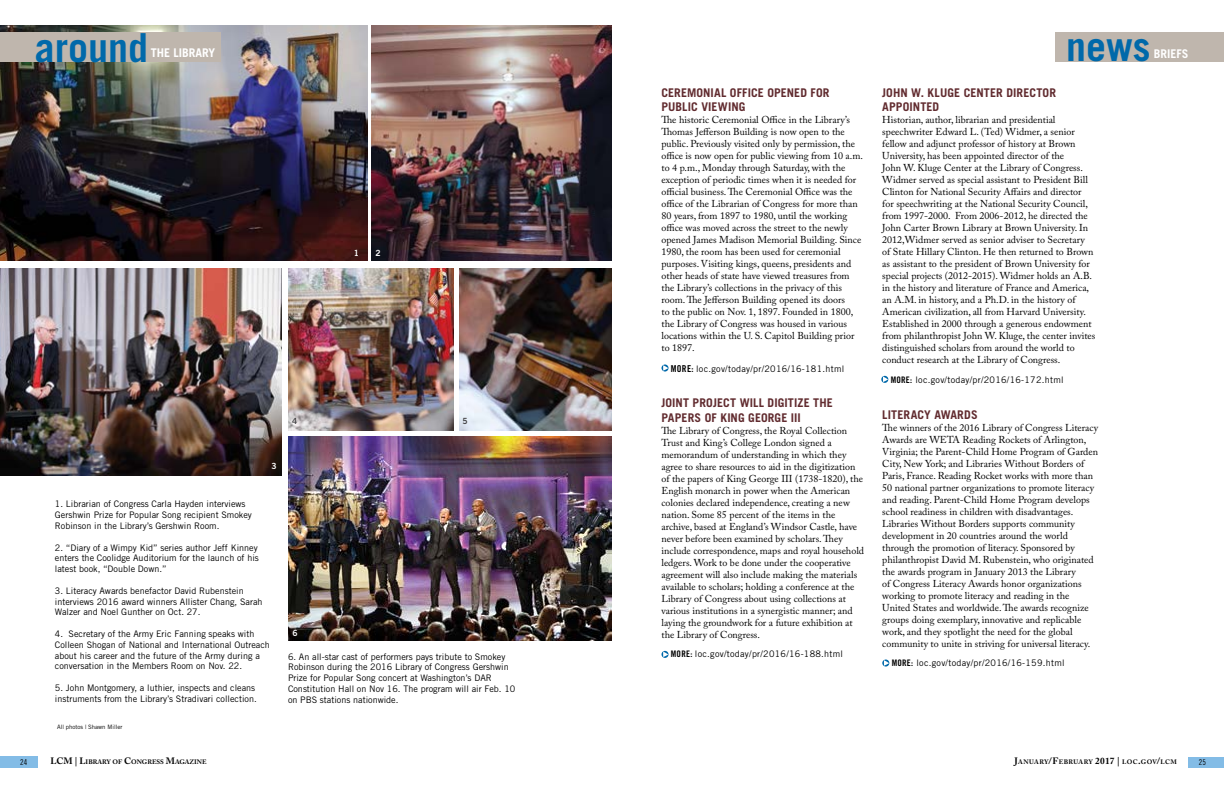
<style>
.page{position:relative;width:1224px;height:792px;background:#fff}
.page>*{position:absolute;margin:0;border:0;box-sizing:border-box;transform-origin:0 0}
.t1{font:700 40px "Trade Gothic";color:#0069aa}
.Header-News_Briefs{font:700 12px/14.4px "Trade Gothic";letter-spacing:.005em;color:#612b2f}
.More_Information{font:700 12px/14.4px "Trade Gothic";letter-spacing:.005em;color:#612b2f}
.t2{font:700 12px "Trade Gothic";color:#fff}
.Text-Dept{font:10px/12px "Adobe Caslon Pro";color:#000}
.photo_caption{font:9px/10.8px "Trade Gothic";color:#000}
.More_Information-2{font:9px "Trade Gothic";letter-spacing:.03em;color:#000}
.photo_caption-2{font:8.5px "Trade Gothic Bold Two";color:#fff}
.photo_caption-3{font:8.5px "Trade Gothic Bold Two";color:#414042}
.t3{font:8px "Trade Gothic Cond Eighteen";color:#000}
.t4{font:700 6.5px "Adobe Caslon Pro";letter-spacing:.055em;color:#000}
.t5{font:700 6.5px "Adobe Caslon Pro";letter-spacing:.01em;color:#000}
.photo_credit{font:6px "Trade Gothic";color:#000}
.s1{font-family:"Trade Gothic Bold Cond Twenty";font-size:9.5px}
.s2{font-family:"Trade Gothic Bold Cond Twenty"}
.s3{font-size:9.2px}
</style>
<div class="page">
<img style="left:372px;top:26px;width:240px;height:235px">
<img style="left:0;top:26px;width:367px;height:235px">
<img style="left:288px;top:437px;width:324px;height:204px">
<img style="left:460px;top:268px;width:152px;height:162px">
<img style="left:288px;top:268px;width:166px;height:162px">
<img style="left:0;top:268px;width:282px;height:207px">
<div style="left:1056px;top:32px;width:168px;height:30px;background:#bfb6ad"></div>
<div style="left:0;top:32px;width:220px;height:30px;background:#bfb6ad"></div>
<svg style="left:662px;top:651px;width:7px;height:7px"></svg>
<svg style="left:882px;top:660px;width:7px;height:7px"></svg>
<svg style="left:881px;top:376px;width:7px;height:7px"></svg>
<svg style="left:662px;top:364px;width:7px;height:8px"></svg>
<div style="left:0;top:757px;width:38px;height:11px;background:#83bce6"></div>
<div style="left:1188px;top:757px;width:36px;height:10px;background:#83bce6"></div>
<p class="t1" style="left:35px;top:23px;width:115px">around</p>
<p class="t2" style="left:151px;top:46px;width:66px">THE LIBRARY</p>
<p class="t1" style="left:1066px;top:23px;width:86px">news</p>
<p class="t2" style="left:1154px;top:46px;width:36px">BRIEFS</p>
<p class="photo_caption-2" style="left:354px;top:247px;width:7px">1</p>
<p class="photo_caption-2" style="left:376px;top:247px;width:7px">2</p>
<p class="photo_caption-3" style="left:292px;top:416px;width:7px">4</p>
<p class="photo_caption-3" style="left:462px;top:416px;width:7px">5</p>
<p class="photo_caption-2" style="left:271px;top:461px;width:7px">3</p>
<p class="photo_caption" style="left:55px;top:499px;width:198px">1. Librarian of Congress Carla Hayden interviews<br>Gershwin Prize for Popular Song recipient Smokey<br>Robinson in the Library’s Gershwin Room.</p>
<p class="photo_caption" style="left:55px;top:542px;width:205px">2. “Diary of a Wimpy Kid” series author Jeff Kinney enters the Coolidge Auditorium for the launch of his latest book, “Double Down.”</p>
<p class="photo_caption" style="left:55px;top:585px;width:209px">3. Literacy Awards benefactor David Rubenstein interviews 2016 award winners Allister Chang, Sarah<br>Walzer and Noel Gunther on Oct. 27.</p>
<p class="photo_caption" style="left:55px;top:628px;width:217px">4. Secretary of the Army Eric Fanning speaks with Colleen Shogan of National and International Outreach about his career and the future of the Army during a conversation in the Members Room on Nov. 22.</p>
<p class="photo_caption" style="left:55px;top:682px;width:203px">5. John Montgomery, a luthier, inspects and cleans instruments from the Library’s Stradivari collection.</p>
<p class="photo_credit" style="left:57px;top:723px;width:67px">All photos | Shawn Miller</p>
<p class="photo_caption-2" style="left:293px;top:628px;width:7px">6</p>
<p class="photo_caption" style="left:288px;top:651px;width:229px">6. An all-star cast of performers pays tribute to Smokey Robinson during the 2016 Library of Congress Gershwin Prize for Popular Song concert at Washington’s DAR Constitution Hall on Nov 16. The program will air Feb. 10 on PBS stations nationwide.</p>
<p class="Header-News_Briefs" style="left:662px;top:85px;width:170px">CEREMONIAL OFFICE OPENED FOR<br>PUBLIC VIEWING</p>
<p class="Text-Dept" style="left:662px;top:114px;width:203px">The historic Ceremonial Office in the Library’s Thomas Jefferson Building is now open to the public. Previously visited only by permission, the office is now open for public viewing from 10 a.m. to 4 p.m., Monday through Saturday, with the exception of periodic times when it is needed for official business. The Ceremonial Office was the office of the Librarian of Congress for more than 80 years, from 1897 to 1980, until the working office was moved across the street to the newly opened James Madison Memorial Building. Since 1980, the room has been used for ceremonial purposes. Visiting kings, queens, presidents and other heads of state have viewed treasures from the Library’s collections in the privacy of this room. The Jefferson Building opened its doors<br>to the public on Nov. 1, 1897. Founded in 1800, the Library of Congress was housed in various locations within the U. S. Capitol Building prior to 1897.</p>
<p class="More_Information-2" style="left:671px;top:363px;width:175px"><span class="s1">MORE:</span> loc.gov/today/pr/2016/16-181.html</p>
<p class="Header-News_Briefs" style="left:662px;top:395px;width:173px">JOINT PROJECT WILL DIGITIZE THE<br>PAPERS OF KING GEORGE III</p>
<p class="Text-Dept" style="left:662px;top:424px;width:204px">The Library of Congress, the Royal Collection Trust and King’s College London signed a memorandum of understanding in which they agree to share resources to aid in the digitization of the papers of King George III (1738-1820), the English monarch in power when the American colonies declared independence, creating a new nation. Some 85 percent of the items in the archive, based at England’s Windsor Castle, have never before been examined by scholars. They include correspondence, maps and royal household ledgers. Work to be done under the cooperative agreement will also include making the materials available to scholars; holding a conference at the Library of Congress about using collections at various institutions in a synergistic manner; and laying the groundwork for a future exhibition at the Library of Congress.</p>
<p class="More_Information-2" style="left:671px;top:649px;width:174px"><span class="s2">MORE:</span> loc.gov/today/pr/2016/16-188.html</p>
<p class="More_Information" style="left:882px;top:85px;width:175px">JOHN W. KLUGE CENTER DIRECTOR<br>APPOINTED</p>
<p class="Text-Dept" style="left:882px;top:114px;width:215px">Historian, author, librarian and presidential speechwriter Edward L. (Ted) Widmer, a senior fellow and adjunct professor of history at Brown University, has been appointed director of the<br>John W. Kluge Center at the Library of Congress.<br>Widmer served as special assistant to President Bill Clinton for National Security Affairs and director for speechwriting at the National Security Council, from 1997-2000. From 2006-2012, he directed the John Carter Brown Library at Brown University. In 2012,Widmer served as senior adviser to Secretary of State Hillary Clinton. He then returned to Brown as assistant to the president of Brown University for special projects (2012-2015). Widmer holds an A.B. in the history and literature of France and America, an A.M. in history, and a Ph.D. in the history of American civilization, all from Harvard University.<br>Established in 2000 through a generous endowment from philanthropist John W. Kluge, the center invites distinguished scholars from around the world to conduct research at the Library of Congress.</p>
<p class="More_Information-2" style="left:891px;top:374px;width:174px"><span class="s2">MORE:</span> loc.gov/today/pr/2016/16-172.html</p>
<p class="Header-News_Briefs" style="left:882px;top:407px;width:97px">LITERACY AWARDS</p>
<p class="Text-Dept" style="left:882px;top:421px;width:218px">The winners of the 2016 Library of Congress Literacy Awards are WETA Reading Rockets of Arlington, Virginia; the Parent-Child Home Program of Garden City, New York; and Libraries Without Borders of Paris, France. Reading Rocket works with more than 50 national partner organizations to promote literacy and reading. Parent-Child Home Program develops school readiness in children with disadvantages.<br>Libraries Without Borders supports community development in 20 countries around the world through the promotion of literacy. Sponsored by philanthropist David M. Rubenstein, who originated the awards program in January 2013 the Library<br>of Congress Literacy Awards honor organizations working to promote literacy and reading in the United States and worldwide. The awards recognize groups doing exemplary, innovative and replicable work, and they spotlight the need for the global community to unite in striving for universal literacy.</p>
<p class="More_Information-2" style="left:892px;top:658px;width:174px"><span class="s2">MORE:</span> loc.gov/today/pr/2016/16-159.html</p>
<p class="t3" style="left:20px;top:758px;width:9px">24</p>
<p class="t5" style="left:50px;top:757px;width:158px"><span class="s3">LCM | L</span>IBRARY OF <span class="s3">C</span>ONGRESS <span class="s3">M</span>AGAZINE</p>
<p class="t4" style="left:1014px;top:757px;width:164px"><span class="s3">J</span>ANUARY<span class="s3">/F</span>EBRUARY <span class="s3">2017 |</span> LOC<span class="s3">.</span>GOV<span class="s3">/</span>LCM</p>
<p class="t3" style="left:1199px;top:758px;width:9px">25</p>
</div>
